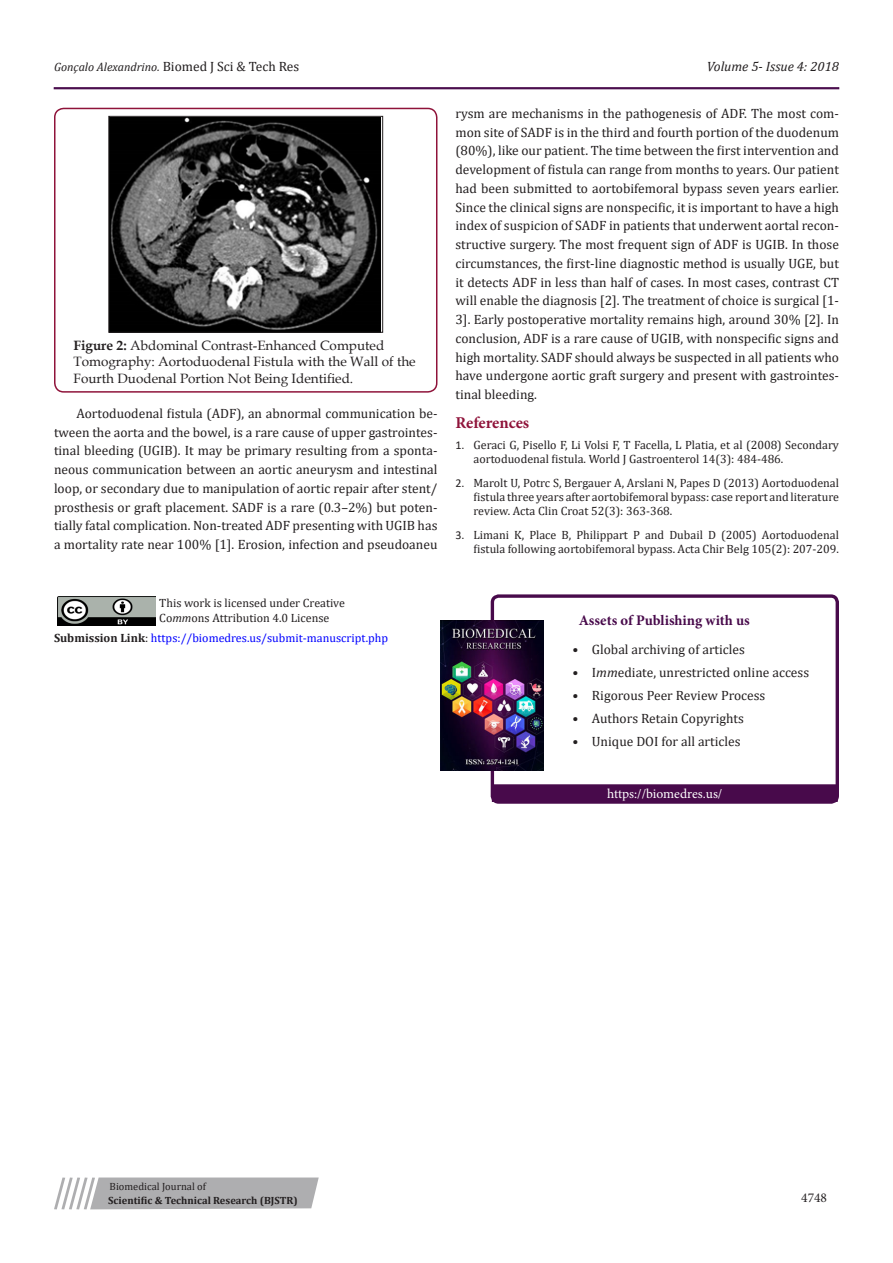
<style>
.page{position:relative;width:893px;height:1263px;background:#fff}
.page>*{position:absolute;margin:0;border:0;box-sizing:border-box;transform-origin:0 0}
.t1{font:700 16.5px "Minion Pro";letter-spacing:-.005em;color:#8f133a}
.t2{font:700 14.7px "Minion Pro";color:#480a4b}
.t3{font:13.5px/18.8px "Cambria";color:#231f20;text-align:justify}
.t4{font:13.5px/16.2px "Book Antiqua";color:#231f20}
.t5{font:13.5px "Minion Pro";letter-spacing:-.005em;color:#fff}
.t6{font:italic 13.5px "Cambria";color:#231f20}
.t7{font:13.5px "Minion Pro";color:#231f20}
.t8{font:12px/14.4px "Cambria";color:#231f20}
.t9{font:12px "Cambria";color:#00f}
.t10{font:italic 12px "Cambria";color:#231f20}
.t11{font:700 10.5px "Cambria";color:#231f20}
.t12{font:10.5px "Cambria";color:#231f20}
.s1{font-style:normal;font-size:13.5px}
.s2{font-weight:700}
.s3{font-style:italic}
.s4{font-weight:700;color:#231f20}
.s5{color:#231f20}
.s6{font-family:"Calibri"}
</style>
<div class="page">
<hr style="left:54px;top:88px;width:785px;height:1px;background:#480a4b">
<svg style="left:54px;top:1177px;width:265px;height:32px"></svg>
<div style="left:54px;top:108px;width:383px;height:285px;border:2px solid #8f133a;border-radius:9px"></div>
<img style="left:111px;top:118px;width:270px;height:212px">
<div style="left:109px;top:116px;width:274px;height:216px;border:1px solid #231f20"></div>
<div style="left:491px;top:594px;width:348px;height:210px;border:3px solid #480a4b;border-radius:6px"></div>
<div style="left:492px;top:785px;width:345px;height:16px;background:#480a4b"></div>
<div style="left:492px;top:784px;width:346px;height:18px;border:1px solid #480a4b"></div>
<img style="left:440px;top:620px;width:103px;height:150px">
<img style="left:58px;top:596px;width:98px;height:29px">
<p class="t10" style="left:54px;top:58px;width:247px">Gonçalo Alexandrino. <span class="s1">Biomed J Sci &amp; Tech Res</span></p>
<p class="t6" style="left:707px;top:57px;width:134px">Volume 5- Issue 4: 2018</p>
<p class="t4" style="left:74px;top:337px;width:344px"><span class="s2">Figure 2:</span> Abdominal Contrast-Enhanced Computed<br>Tomography: Aortoduodenal Fistula with the Wall of the<br>Fourth Duodenal Portion Not Being Identified.</p>
<p class="t3" style="left:54px;top:404px;width:385px;text-indent:22px">Aortoduodenal fistula (ADF), an abnormal communication be&shy;tween the aorta and the bowel, is a rare cause of upper gastrointes&shy;tinal bleeding (UGIB). It may be primary resulting from a sponta&shy;neous communication between an aortic aneurysm and intestinal loop, or secondary due to manipulation of aortic repair after stent/ prosthesis or graft placement. SADF is a rare (0.3–2%) but poten&shy;tially fatal complication. Non-treated ADF presenting with UGIB has a mortality rate near 100% [1]. Erosion, infection and pseudoaneu</p>
<p class="t8" style="left:159px;top:596px;width:187px">This work is licensed under Creative</p>
<p class="t8" style="left:159px;top:610px;width:172px">Co<span class="s3">mm</span>ons Attribution 4.0 License</p>
<p class="t9" style="left:54px;top:631px;width:336px"><span class="s4">Submission Link</span><span class="s5">:</span> https://biomedres.us/submit-manuscript.php</p>
<p class="t3" style="left:455px;top:104px;width:385px">rysm are mechanisms in the pathogenesis of ADF. The most com&shy;mon site of SADF is in the third and fourth portion of the duodenum (80%), like our patient. The time between the first intervention and development of fistula can range from months to years. Our patient had been submitted to aortobifemoral bypass seven years earlier.<br>Since the clinical signs are nonspecific, it is important to have a high index of suspicion of SADF in patients that underwent aortal recon&shy;structive surgery. The most frequent sign of ADF is UGIB. In those circumstances, the first-line diagnostic method is usually UGE, but it detects ADF in less than half of cases. In most cases, contrast CT will enable the diagnosis [2]. The treatment of choice is surgical [1- 3]. Early postoperative mortality remains high, around 30% [2]. In conclusion, ADF is a rare cause of UGIB, with nonspecific signs and high mortality. SADF should always be suspected in all patients who have undergone aortic graft surgery and present with gastrointes&shy;tinal bleeding.</p>
<p class="t1" style="left:455px;top:411px;width:75px">References</p>
<p class="t8" style="left:473px;top:437px;width:367px;text-indent:-18px"><span class="s6">1.</span> Geraci G, Pisello F, Li Volsi F, T Facella, L Platia, et al (2008) Secondary aortoduodenal fistula. World J Gastroenterol 14(3): 484-486.</p>
<p class="t8" style="left:473px;top:475px;width:367px;text-align:justify;text-indent:-18px"><span class="s6">2.</span> Marolt U, Potrc S, Bergauer A, Arslani N, Papes D (2013) Aortoduodenal fistula three years after aortobifemoral bypass: case report and literature review. Acta Clin Croat 52(3): 363-368.</p>
<p class="t8" style="left:455px;top:527px;width:385px;text-align:right"><span class="s6">3.</span> Limani K, Place B, Philippart P and Dubail D (2005) Aortoduodenal fistula following aortobifemoral bypass. Acta Chir Belg 105(2): 207-209.</p>
<p class="t2" style="left:579px;top:610px;width:172px">Assets of Publishing with us</p>
<p class="t3" style="left:572px;top:640px;width:174px">• Global archiving of articles</p>
<p class="t3" style="left:572px;top:663px;width:238px">• I<span class="s3">mm</span>ediate, unrestricted online access</p>
<p class="t3" style="left:572px;top:686px;width:195px">• Rigorous Peer Review Process</p>
<p class="t3" style="left:572px;top:709px;width:173px">• Authors Retain Copyrights</p>
<p class="t3" style="left:572px;top:732px;width:170px">• Unique DOI for all articles</p>
<p class="t5" style="left:607px;top:784px;width:117px">https://biomedres.us/</p>
<p class="t12" style="left:110px;top:1180px;width:98px">Biomedical Journal of</p>
<p class="t11" style="left:108px;top:1193px;width:191px">Scientific &amp; Technical Research (BJSTR)</p>
<p class="t7" style="left:801px;top:1189px;width:27px">4748</p>
</div>
